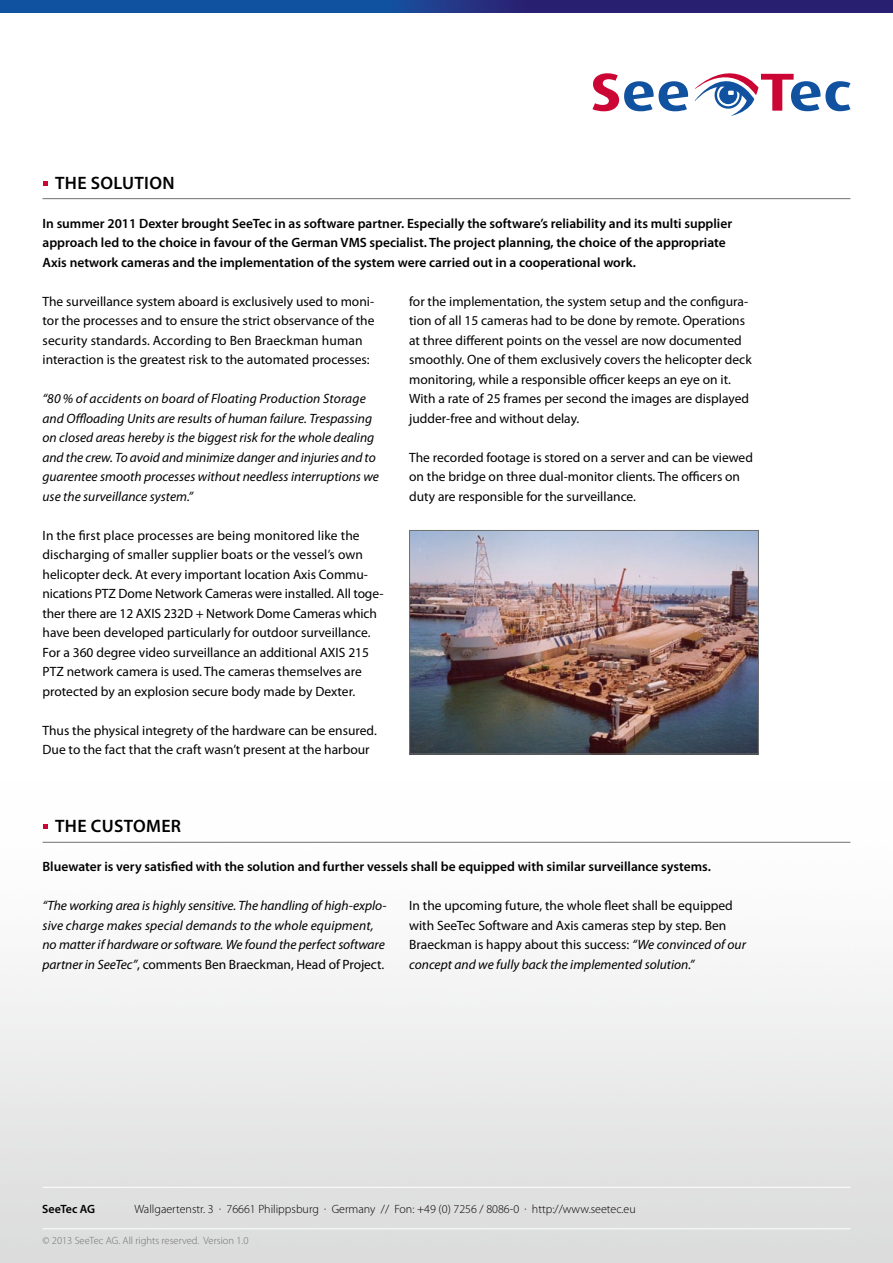
<style>
.page{position:relative;width:893px;height:1263px;background:#fff}
.page>*{position:absolute;margin:0;border:0;box-sizing:border-box;transform-origin:0 0}
.t1{font:600 18px "Myriad Pro";letter-spacing:.02em;color:#000}
.t2{font:13.5px/19.5px "Myriad Pro";color:#000}
.t3{font:italic 13.5px/19.5px "Myriad Pro";color:#000}
.t4{font:600 13.5px/19.5px "Myriad Pro";color:#000}
.t5{font:300 12px "Myriad Pro";color:#000}
.t6{font:600 12px "Myriad Pro";letter-spacing:-.02em;color:#000}
.t7{font:300 10.5px "Myriad Pro";color:#6f6f6e}
.s1{font-style:normal}
.s2{font-style:italic}
</style>
<div class="page">
<svg style="left:0;top:0;width:893px;height:13px;background:#1d3888"></svg>
<svg style="left:43px;top:824px;width:5px;height:5px"></svg>
<hr style="left:43px;top:198px;width:807px;height:1px;background:#6f6f6e">
<hr style="left:43px;top:842px;width:807px;height:1px;background:#6f6f6e">
<svg style="left:43px;top:181px;width:5px;height:5px"></svg>
<svg style="left:592px;top:73px;width:96px;height:38px"></svg>
<svg style="left:695px;top:73px;width:155px;height:43px"></svg>
<img style="left:411px;top:532px;width:346px;height:220px">
<div style="left:409px;top:530px;width:350px;height:224px;border:1px solid #6f6f6e"></div>
<h1 class="t1" style="left:55px;top:171px;width:121px">The Solution</h1>
<p class="t4" style="left:43px;top:213px;width:691px">In summer 2011 Dexter brought SeeTec in as software partner. Especially the software’s reliability and its multi supplier approach led to the choice in favour of the German VMS specialist. The project planning, the choice of the appropriate<br>Axis network cameras and the implementation of the system were carried out in a cooperational work.</p>
<p class="t2" style="left:43px;top:291px;width:334px">The surveillance system aboard is exclusively used to moni&shy;tor the processes and to ensure the strict observance of the security standards. According to Ben Braeckman human interaction is the greatest risk to the automated processes:</p>
<p class="t3" style="left:43px;top:389px;width:338px">“80% of accidents on board of Floating Production Storage and Offloading Units are results of human failure. Trespassing on closed areas hereby is the biggest risk for the whole dealing and the crew. To avoid and minimize danger and injuries and to guarentee smooth processes without needless interruptions we use the surveillance system.”</p>
<p class="t2" style="left:43px;top:525px;width:342px">In the first place processes are being monitored like the discharging of smaller supplier boats or the vessel’s own helicopter deck. At every important location Axis Commu&shy;nications PTZ Dome Network Cameras were installed. All toge&shy;ther there are 12 AXIS 232D + Network Dome Cameras which have been developed particularly for outdoor surveillance.<br>For a 360 degree video surveillance an additional AXIS 215<br>PTZ network camera is used. The cameras themselves are protected by an explosion secure body made by Dexter.</p>
<p class="t2" style="left:43px;top:720px;width:336px">Thus the physical integrety of the hardware can be ensured.<br>Due to the fact that the craft wasn’t present at the harbour</p>
<p class="t2" style="left:409px;top:291px;width:344px">for the implementation, the system setup and the configura&shy;tion of all 15 cameras had to be done by remote. Operations at three different points on the vessel are now documented smoothly. One of them exclusively covers the helicopter deck monitoring, while a responsible officer keeps an eye on it.<br>With a rate of 25 frames per second the images are displayed judder-free and without delay.</p>
<p class="t2" style="left:409px;top:447px;width:345px">The recorded footage is stored on a server and can be viewed on the bridge on three dual-monitor clients. The officers on duty are responsible for the surveillance.</p>
<h1 class="t1" style="left:55px;top:815px;width:124px">The Customer</h1>
<p class="t4" style="left:43px;top:857px;width:670px">Bluewater is very satisfied with the solution and further vessels shall be equipped with similar surveillance systems.</p>
<p class="t3" style="left:43px;top:896px;width:345px">“The working area is highly sensitive. The handling of high-explo&shy;sive charge makes special demands to the whole equipment, no matter if hardware or software. We found the perfect software partner in SeeTec”<span class="s1">, comments Ben Braeckman, Head of Project.</span></p>
<p class="t2" style="left:409px;top:896px;width:338px">In the upcoming future, the whole fleet shall be equipped with SeeTec Software and Axis cameras step by step. Ben Braeckman is happy about this success: <span class="s2">“We convinced of our concept and we fully back the implemented solution.”</span></p>
<p class="t6" style="left:42px;top:1201px;width:46px">SeeTec AG</p>
<p class="t5" style="left:134px;top:1201px;width:503px">Wallgaertenstr. 3 · 76661 Philippsburg · Germany // Fon: +49 (0) 7256 / 8086-0 · http://www.seetec.eu</p>
<p class="t7" style="left:43px;top:1234px;width:207px">© 2013 SeeTec AG. All rights reserved. Version 1.0</p>
</div>
